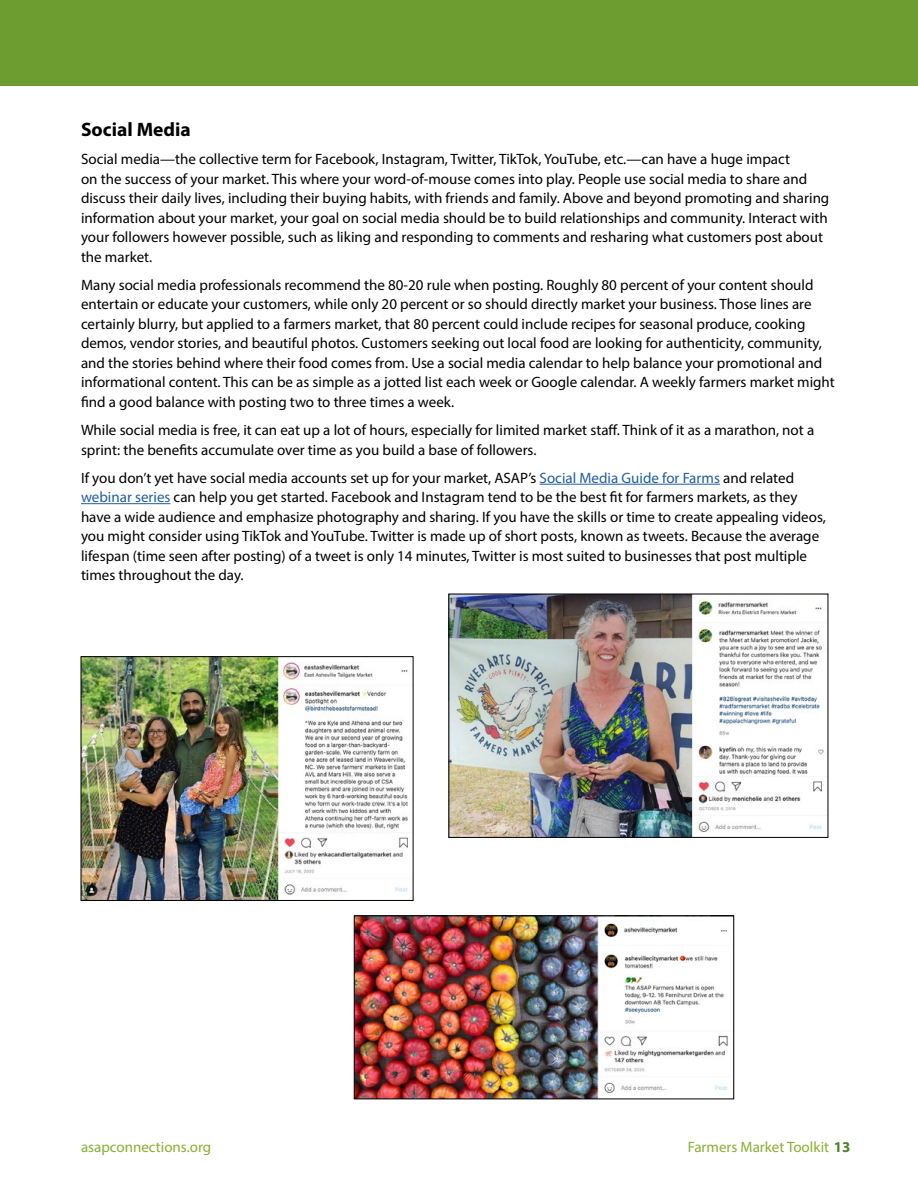
<style>
.page{position:relative;width:918px;height:1188px;background:#fff}
.page>*{position:absolute;margin:0;border:0;box-sizing:border-box;transform-origin:0 0}
.t1{font:700 19.5px "Myriad Pro";color:#000}
.t2{font:15px/19.5px "Myriad Pro";color:#000}
.t3{font:15px "Myriad Pro";color:#88af31}
.s1{color:#215e9e}
.s2{font-weight:700;color:#4d8129}
</style>
<div class="page">
<div style="left:0;top:0;width:918px;height:86px;background:#6d9d31"></div>
<hr style="left:540px;top:484px;width:180px;height:1px;background:#215e9e">
<hr style="left:81px;top:503px;width:89px;height:1px;background:#215e9e">
<img style="left:83px;top:658px;width:325px;height:241px">
<div style="left:81px;top:656px;width:332px;height:245px;border:1px solid #000"></div>
<img style="left:451px;top:596px;width:373px;height:240px">
<div style="left:449px;top:594px;width:379px;height:244px;border:1px solid #000"></div>
<img style="left:356px;top:918px;width:372px;height:179px">
<div style="left:354px;top:916px;width:380px;height:183px;border:1px solid #000"></div>
<h1 class="t1" style="left:81px;top:117px;width:111px">Social Media</h1>
<p class="t2" style="left:81px;top:149px;width:750px">Social media—the collective term for Facebook, Instagram, Twitter, TikTok, YouTube, etc.—can have a huge impact<br>on the success of your market. This where your word-of-mouse comes into play. People use social media to share and discuss their daily lives, including their buying habits, with friends and family. Above and beyond promoting and sharing information about your market, your goal on social media should be to build relationships and community. Interact with your followers however possible, such as liking and responding to comments and resharing what customers post about the market.</p>
<p class="t2" style="left:81px;top:275px;width:755px">Many social media professionals recommend the 80-20 rule when posting. Roughly 80 percent of your content should entertain or educate your customers, while only 20 percent or so should directly market your business. Those lines are certainly blurry, but applied to a farmers market, that 80 percent could include recipes for seasonal produce, cooking demos, vendor stories, and beautiful photos. Customers seeking out local food are looking for authenticity, community, and the stories behind where their food comes from. Use a social media calendar to help balance your promotional and informational content. This can be as simple as a jotted list each week or Google calendar. A weekly farmers market might find a good balance with posting two to three times a week.</p>
<p class="t2" style="left:81px;top:420px;width:735px">While social media is free, it can eat up a lot of hours, especially for limited market staff. Think of it as a marathon, not a sprint: the benefits accumulate over time as you build a base of followers.</p>
<p class="t2" style="left:81px;top:468px;width:746px">If you don’t yet have social media accounts set up for your market, ASAP’s <span class="s1">Social Media Guide for Farms</span> and related <span class="s1">webinar series</span> can help you get started. Facebook and Instagram tend to be the best fit for farmers markets, as they have a wide audience and emphasize photography and sharing. If you have the skills or time to create appealing videos, you might consider using TikTok and YouTube. Twitter is made up of short posts, known as tweets. Because the average lifespan (time seen after posting) of a tweet is only 14 minutes, Twitter is most suited to businesses that post multiple times throughout the day.</p>
<p class="t3" style="left:81px;top:1138px;width:132px">asapconnections.org</p>
<p class="t3" style="left:688px;top:1138px;width:164px">Farmers Market Toolkit <span class="s2">13</span></p>
</div>
